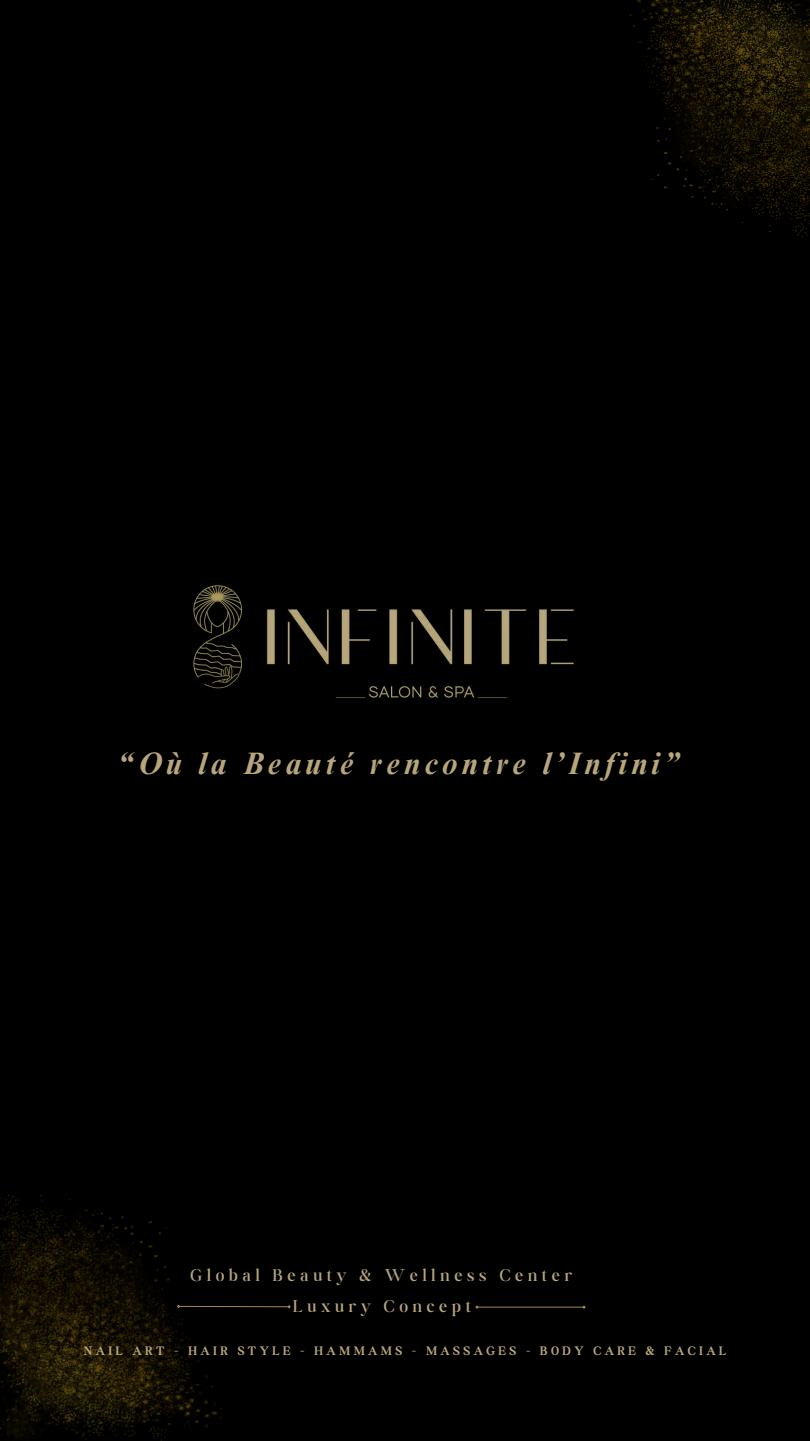
<style>
.page{position:relative;width:810px;height:1441px;background:#fff}
.page>*{position:absolute;margin:0;border:0;box-sizing:border-box;transform-origin:0 0}
.t1{font:italic 700 31px "Times NRMT Pro";letter-spacing:.14em;color:#b7a67c}
.t2{font:300 18.2px "Boston Angel";letter-spacing:.27em;color:#b7a67c}
.t3{font:700 13.2px "Boston Angel";letter-spacing:.27em;color:#b7a67c}
</style>
<div class="page">
<div style="left:0;top:0;width:810px;height:1440px;background:#000"></div>
<img style="left:630px;top:0;width:180px;height:237px">
<img style="left:0;top:1195px;width:222px;height:245px">
<hr style="left:478px;top:1306px;width:105px;height:1px;background:#a4884b">
<svg style="left:176px;top:1303px;width:115px;height:5px"></svg>
<img style="left:193px;top:585px;width:381px;height:113px">
<h1 class="t1" style="left:118px;top:752px;width:563px">“Où la Beauté rencontre l’Infini”</h1>
<h2 class="t2" style="left:190px;top:1263px;width:383px">Global Beauty &amp; Wellness Center</h2>
<h2 class="t2" style="left:293px;top:1294px;width:179px">Luxury Concept</h2>
<p class="t3" style="left:84px;top:1341px;width:644px">NAIL ART - HAIR STYLE - HAMMAMS - MASSAGES - BODY CARE &amp; FACIAL</p>
</div>
